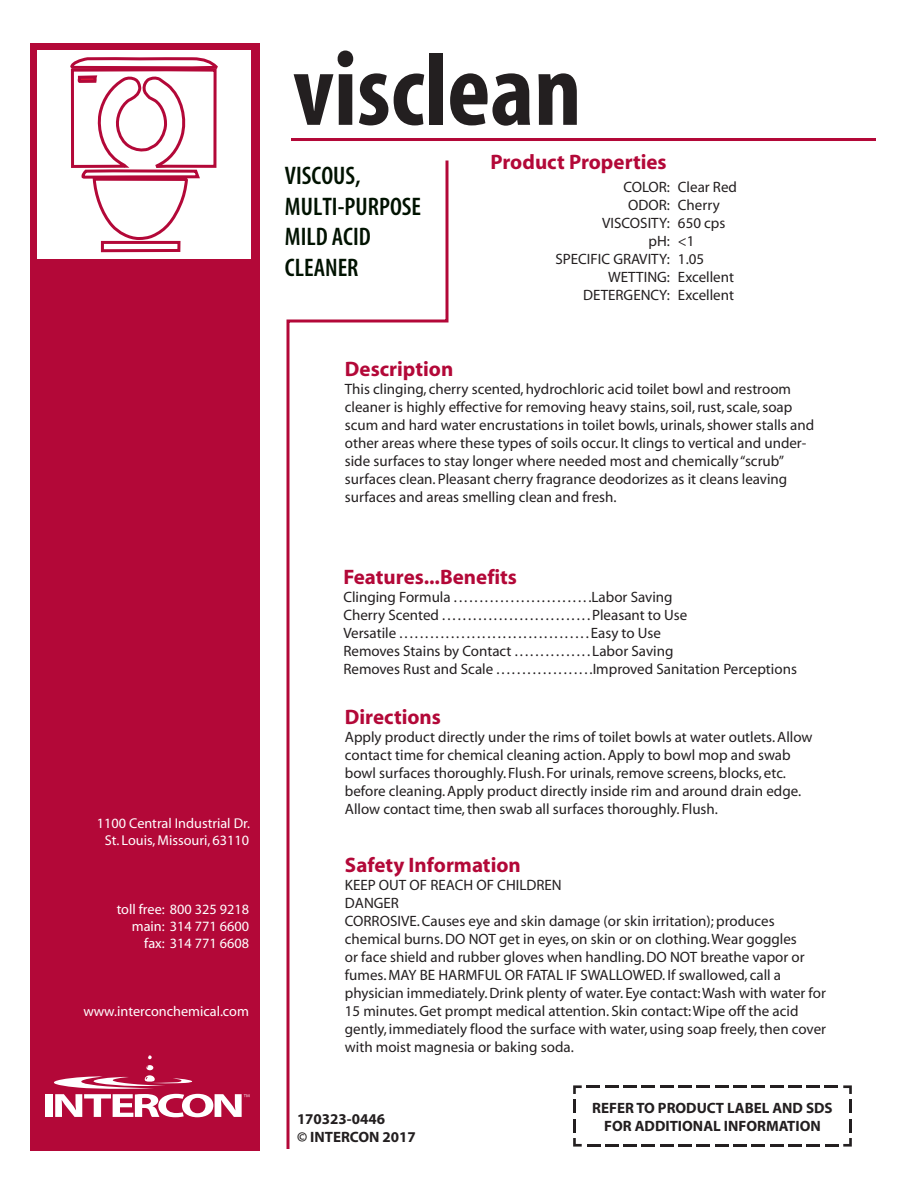
<style>
.page{position:relative;width:918px;height:1188px;background:#fff}
.page>*{position:absolute;margin:0;border:0;box-sizing:border-box;transform-origin:0 0}
.t1{font:700 condensed 103.5px "Myriad";color:#231f20}
.t2{font:600 condensed 25.5px/30.6px "Myriad Pro";color:#001200}
.t3{font:700 21px "Myriad";color:#b30838}
.t4{font:15px/18px "Myriad";color:#231f20}
.t5{font:700 15px/18px "Myriad";color:#231f20}
.t6{font:14.25px/17.1px "Myriad";color:#fff;text-align:center}
</style>
<div class="page">
<div style="left:30px;top:43px;width:229px;height:1107px;background:#b30838"></div>
<hr style="left:291px;top:138px;width:585px;height:3px;background:#b30838">
<hr style="left:573px;top:1119px;width:3px;height:14px;background:#231f20">
<hr style="left:573px;top:1099px;width:3px;height:14px;background:#231f20">
<svg style="left:624px;top:1085px;width:49px;height:3px"></svg>
<hr style="left:678px;top:1085px;width:14px;height:3px;background:#231f20">
<svg style="left:697px;top:1085px;width:49px;height:3px"></svg>
<svg style="left:752px;top:1085px;width:49px;height:3px"></svg>
<hr style="left:849px;top:1099px;width:3px;height:14px;background:#231f20">
<hr style="left:849px;top:1119px;width:3px;height:14px;background:#231f20">
<svg style="left:752px;top:1144px;width:49px;height:3px"></svg>
<hr style="left:733px;top:1144px;width:14px;height:3px;background:#231f20">
<svg style="left:679px;top:1144px;width:49px;height:3px"></svg>
<svg style="left:624px;top:1144px;width:49px;height:3px"></svg>
<svg style="left:573px;top:1085px;width:45px;height:9px"></svg>
<svg style="left:807px;top:1085px;width:45px;height:9px"></svg>
<svg style="left:807px;top:1138px;width:45px;height:9px"></svg>
<svg style="left:573px;top:1138px;width:45px;height:9px"></svg>
<svg style="left:45px;top:1055px;width:204px;height:62px"></svg>
<svg style="left:286px;top:160px;width:163px;height:989px"></svg>
<div style="left:37px;top:50px;width:214px;height:208px;background:#fff"></div>
<div style="left:101px;top:241px;width:79px;height:11px;border:3px solid #b30838"></div>
<svg style="left:70px;top:57px;width:148px;height:185px"></svg>
<p class="t6" style="left:97px;top:815px;width:155px">1100 Central Industrial Dr.<br>St. Louis, Missouri, 63110</p>
<p class="t6" style="left:117px;top:901px;width:134px;text-align:right">toll free: 800 325 9218 main: 314 771 6600 fax: 314 771 6608</p>
<p class="t6" style="left:83px;top:1004px;width:167px">www.interconchemical.com</p>
<h1 class="t1" style="left:293px;top:38px;width:290px">visclean</h1>
<h2 class="t2" style="left:285px;top:161px;width:138px">VISCOUS,<br>MULTI-PURPOSE<br>MILD ACID<br>CLEANER</h2>
<h3 class="t3" style="left:490px;top:151px;width:178px">Product Properties</h3>
<p class="t4" style="left:556px;top:179px;width:116px;text-align:right">COLOR:<br>ODOR:<br>VISCOSITY:<br>pH:<br>SPECIFIC GRAVITY:<br>WETTING:<br>DETERGENCY:</p>
<p class="t4" style="left:678px;top:179px;width:61px">Clear Red<br>Cherry<br>650 cps &lt;1<br>1.05<br>Excellent<br>Excellent</p>
<h3 class="t3" style="left:345px;top:358px;width:110px">Description</h3>
<p class="t4" style="left:345px;top:380px;width:471px">This clinging, cherry scented, hydrochloric acid toilet bowl and restroom cleaner is highly effective for removing heavy stains, soil, rust, scale, soap scum and hard water encrustations in toilet bowls, urinals, shower stalls and other areas where these types of soils occur. It clings to vertical and under&shy;side surfaces to stay longer where needed most and chemically “scrub” surfaces clean. Pleasant cherry fragrance deodorizes as it cleans leaving surfaces and areas smelling clean and fresh.</p>
<h3 class="t3" style="left:343px;top:566px;width:175px">Features...Benefits</h3>
<p class="t4" style="left:343px;top:588px;width:455px">Clinging Formula . . . . . . . . . . . . . . . . . . . . . . . . . . .Labor Saving<br>Cherry Scented . . . . . . . . . . . . . . . . . . . . . . . . . . . . . Pleasant to Use<br>Versatile . . . . . . . . . . . . . . . . . . . . . . . . . . . . . . . . . . . . . Easy to Use<br>Removes Stains by Contact . . . . . . . . . . . . . . . Labor Saving<br>Removes Rust and Scale . . . . . . . . . . . . . . . . . . .Improved Sanitation Perceptions</p>
<h3 class="t3" style="left:345px;top:706px;width:98px">Directions</h3>
<p class="t4" style="left:345px;top:729px;width:469px">Apply product directly under the rims of toilet bowls at water outlets. Allow contact time for chemical cleaning action. Apply to bowl mop and swab bowl surfaces thoroughly. Flush. For urinals, remove screens, blocks, etc. before cleaning. Apply product directly inside rim and around drain edge.<br>Allow contact time, then swab all surfaces thoroughly. Flush.</p>
<h3 class="t3" style="left:345px;top:854px;width:177px">Safety Information</h3>
<p class="t4" style="left:345px;top:876px;width:483px">KEEP OUT OF REACH OF CHILDREN<br>DANGER<br>CORROSIVE. Causes eye and skin damage (or skin irritation); produces chemical burns. DO NOT get in eyes, on skin or on clothing. Wear goggles<br>or face shield and rubber gloves when handling. DO NOT breathe vapor or fumes. MAY BE HARMFUL OR FATAL IF SWALLOWED. If swallowed, call a physician immediately. Drink plenty of water. Eye contact: Wash with water for 15 minutes. Get prompt medical attention. Skin contact: Wipe off the acid gently, immediately flood the surface with water, using soap freely, then cover with moist magnesia or baking soda.</p>
<p class="t5" style="left:297px;top:1110px;width:120px">170323-0446<br>© INTERCON 2017</p>
<p class="t5" style="left:592px;top:1100px;width:242px;text-align:center">REFER TO PRODUCT LABEL AND SDS<br>FOR ADDITIONAL INFORMATION</p>
</div>
